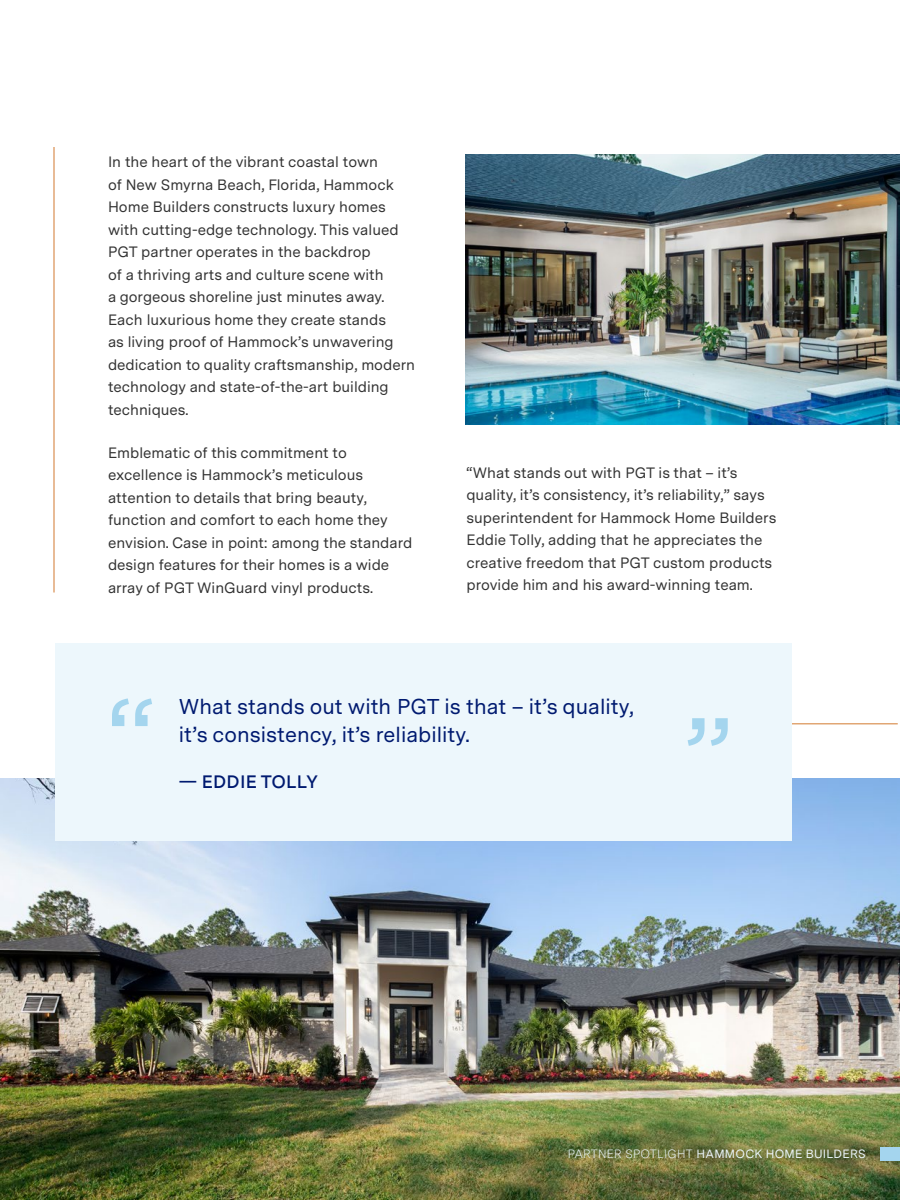
<style>
.page{position:relative;width:900px;height:1200px;background:#fff}
.page>*{position:absolute;margin:0;border:0;box-sizing:border-box;transform-origin:0 0}
.t1{font:600 99px "Messina Sans";color:#a4d5ee}
.t2{font:21.45px/28px "Messina Sans";color:#001a70}
.t3{font:600 18px "Messina Sans";letter-spacing:.01em;color:#001a70}
.t4{font:15px/22.5px "Messina Sans";color:#333}
.t5{font:12px "Messina Sans";letter-spacing:.02em;color:#edf7fc}
.s1{font-weight:300}
</style>
<div class="page">
<img style="left:0;top:778px;width:900px;height:284px">
<img style="left:0;top:1062px;width:900px;height:138px">
<img style="left:465px;top:154px;width:435px;height:270px">
<hr style="left:53px;top:147px;width:2px;height:445px;background:#e1a674">
<hr style="left:792px;top:723px;width:106px;height:1px;background:#e1a674">
<div style="left:56px;top:644px;width:736px;height:198px;background:#edf7fc"></div>
<div style="left:880px;top:1148px;width:20px;height:13px;background:#a4d5ee"></div>
<p class="t4" style="left:108px;top:150px;width:309px">In the heart of the vibrant coastal town<br>of New Smyrna Beach, Florida, Hammock Home Builders constructs luxury homes with cutting-edge technology. This valued PGT partner operates in the backdrop<br>of a thriving arts and culture scene with<br>a gorgeous shoreline just minutes away.<br>Each luxurious home they create stands<br>as living proof of Hammock’s unwavering dedication to quality craftsmanship, modern technology and state-of-the-art building techniques.</p>
<p class="t4" style="left:108px;top:441px;width:306px">Emblematic of this commitment to excellence is Hammock’s meticulous attention to details that bring beauty, function and comfort to each home they envision. Case in point: among the standard design features for their homes is a wide array of PGT WinGuard vinyl products.</p>
<p class="t4" style="left:466px;top:461px;width:312px">“What stands out with PGT is that – it’s quality, it’s consistency, it’s reliability,” says superintendent for Hammock Home Builders Eddie Tolly, adding that he appreciates the creative freedom that PGT custom products provide him and his award-winning team.</p>
<h1 class="t1" style="left:109px;top:663px;width:48px">“</h1>
<h2 class="t2" style="left:179px;top:692px;width:456px">What stands out with PGT is that – it’s quality, it’s consistency, it’s reliability.</h2>
<p class="t3" style="left:179px;top:768px;width:141px">— EDDIE TOLLY</p>
<h1 class="t1" style="left:731px;top:782px;width:48px;rotate:-180deg">“</h1>
<p class="t5" style="left:568px;top:1145px;width:299px"><span class="s1">PARTNER SPOTLIGHT</span> HAMMOCK HOME BUILDERS</p>
</div>
